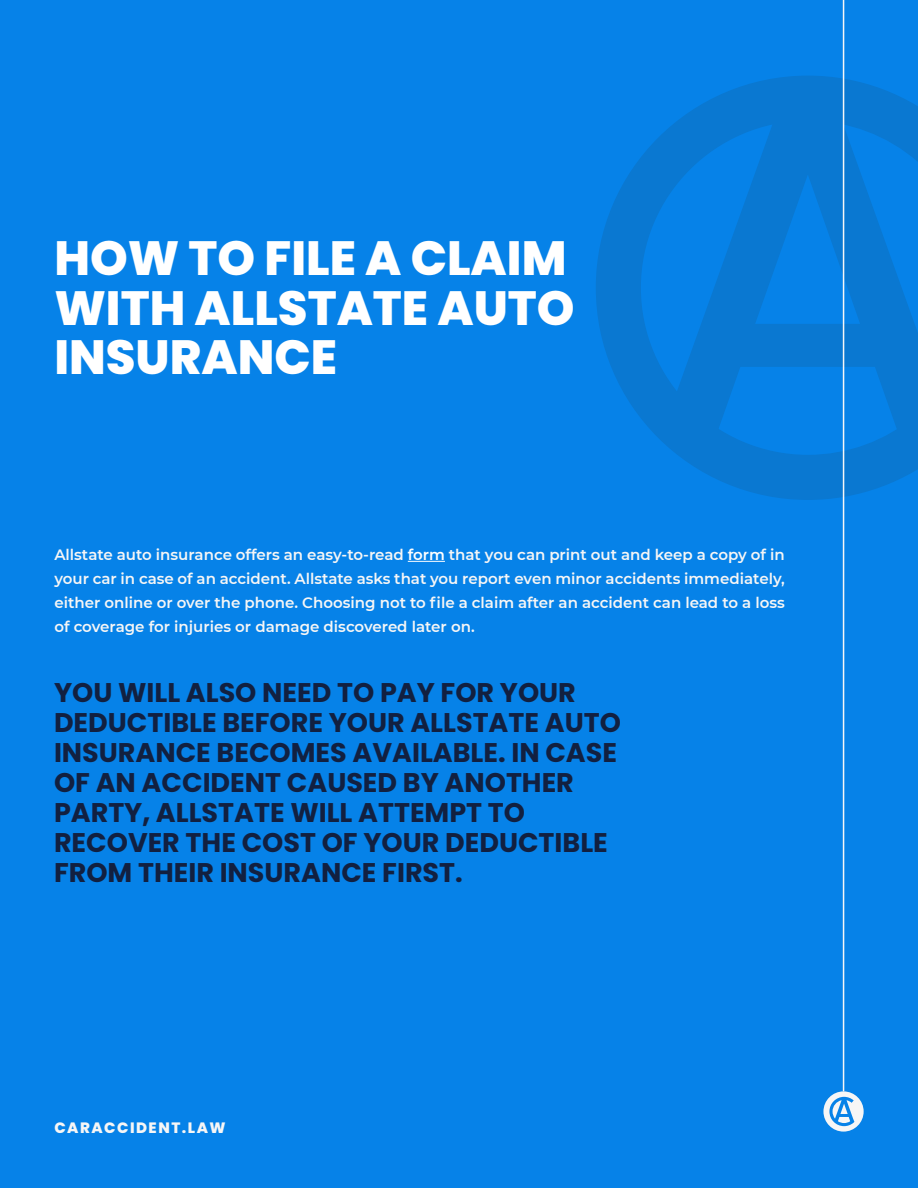
<style>
.page{position:relative;width:918px;height:1188px;background:#0682e8}
.page>*{position:absolute;margin:0;border:0;box-sizing:border-box;transform-origin:0 0}
.t1{font:800 48px/49.5px "Poppins";color:#fff}
.t2{font:700 27px/30px "Poppins";color:#122040}
.t3{font:600 15px/24px "Montserrat";color:#f6f6f6;text-align:justify}
.t4{font:800 15px "Poppins";letter-spacing:.1em;color:#f6f6f6}
.s1{color:#fff}
</style>
<div class="page">
<svg style="left:596px;top:76px;width:322px;height:424px;fill:#0a78d1"></svg>
<svg style="left:823px;top:1091px;width:41px;height:41px"></svg>
<svg style="left:829px;top:1097px;width:25px;height:29px"></svg>
<hr style="left:843px;top:0;width:1px;height:1091px;background:#f6f6f6">
<hr style="left:408px;top:561px;width:37px;height:1px;background:#fff">
<h1 class="t1" style="left:54px;top:234px;width:522px">HOW TO FILE A CLAIM<br>WITH ALLSTATE AUTO<br>INSURANCE</h1>
<p class="t3" style="left:54px;top:542px;width:732px">Allstate auto insurance offers an easy-to-read <span class="s1">form</span> that you can print out and keep a copy of in your car in case of an accident. Allstate asks that you report even minor accidents immediately, either online or over the phone. Choosing not to file a claim after an accident can lead to a loss of coverage for injuries or damage discovered later on.</p>
<h2 class="t2" style="left:54px;top:677px;width:568px">YOU WILL ALSO NEED TO PAY FOR YOUR DEDUCTIBLE BEFORE YOUR ALLSTATE AUTO INSURANCE BECOMES AVAILABLE. IN CASE OF AN ACCIDENT CAUSED BY ANOTHER PARTY, ALLSTATE WILL ATTEMPT TO RECOVER THE COST OF YOUR DEDUCTIBLE FROM THEIR INSURANCE FIRST.</h2>
<p class="t4" style="left:54px;top:1119px;width:173px">CARACCIDENT.LAW</p>
</div>
